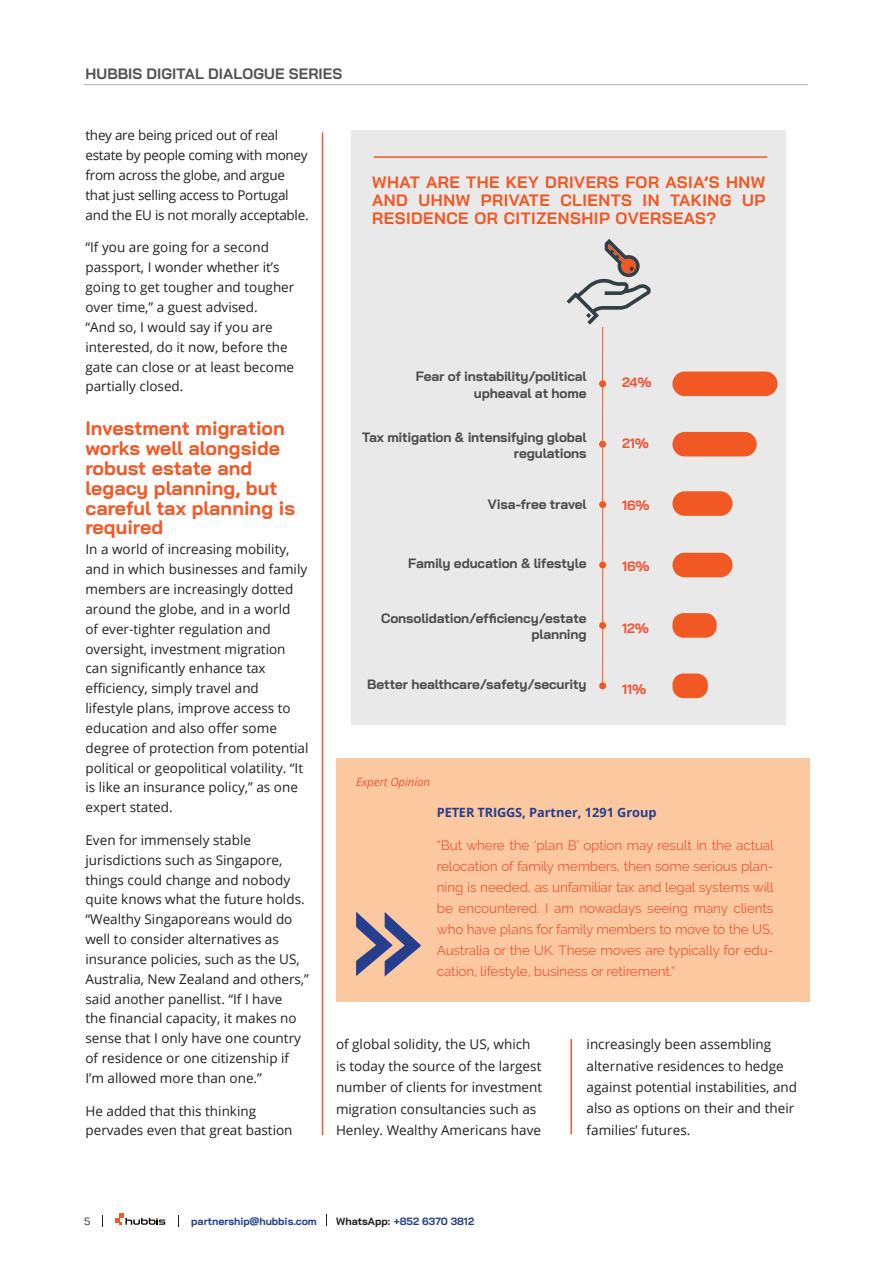
<style>
.page{position:relative;width:893px;height:1263px;background:#fff}
.page>*{position:absolute;margin:0;border:0;box-sizing:border-box;transform-origin:0 0}
.subtitle{font:700 19.5px/19.8px "Bai Jamjuree";color:#f15927}
.Header_style{font:700 16.5px/18px "Bai Jamjuree";letter-spacing:.03em;color:#f15925;text-align:justify}
.t1{font:700 15px "Bai Jamjuree";letter-spacing:.005em;color:#535355}
.content_style_no_hyp{font:13.5px/19.8px "Open Sans";color:#231f20}
.Paragraph_Style_1{font:13.5px/21px "Raleway";letter-spacing:-.01em;color:#f05739;text-align:justify}
.small_infogrpahic{font:700 13.5px/16.5px "Bai Jamjuree";letter-spacing:-.01em;color:#4b4c4c;text-align:right}
.content_style_no_hyp-2{font:13.5px/19.8px "Open Sans";letter-spacing:-.02em;color:#231f20}
.small_infogrpahic-2{font:700 13.5px "Bai Jamjuree";letter-spacing:-.02em;color:#f05739}
.t2{font:700 12.75px "Open Sans";color:#253f8e}
.t3{font:italic 11.55px "Open Sans";letter-spacing:-.01em;color:#f05739}
.t4{font:700 10.5px "Bai Jamjuree";color:#25408f}
.t5{font:10.5px "Bai Jamjuree";color:#231f20}
.s1{color:#231f20}
</style>
<div class="page">
<hr style="left:322px;top:132px;width:1px;height:1003px;background:#f05739">
<div style="left:351px;top:130px;width:435px;height:595px;background:#e9e9e9"></div>
<hr style="left:374px;top:156px;width:393px;height:2px;background:#f15925">
<div style="left:336px;top:758px;width:473px;height:243px;background:#fcc8a0"></div>
<svg style="left:356px;top:912px;width:65px;height:64px"></svg>
<div style="left:599px;top:380px;width:7px;height:7px;background:#f15823;border-radius:50%"></div>
<hr style="left:602px;top:327px;width:1px;height:53px;background:#f15823">
<div style="left:599px;top:441px;width:7px;height:7px;background:#f15823;border-radius:50%"></div>
<hr style="left:602px;top:387px;width:1px;height:54px;background:#f15823">
<div style="left:599px;top:501px;width:7px;height:7px;background:#f15823;border-radius:50%"></div>
<hr style="left:602px;top:448px;width:1px;height:53px;background:#f15823">
<div style="left:599px;top:561px;width:7px;height:7px;background:#f15823;border-radius:50%"></div>
<hr style="left:602px;top:508px;width:1px;height:53px;background:#f15823">
<div style="left:672px;top:491px;width:60px;height:25px;background:#f15823;border-radius:12px"></div>
<div style="left:672px;top:553px;width:60px;height:24px;background:#f15823;border-radius:12px"></div>
<div style="left:599px;top:622px;width:7px;height:7px;background:#f15823;border-radius:50%"></div>
<hr style="left:602px;top:568px;width:1px;height:54px;background:#f15823">
<div style="left:672px;top:432px;width:85px;height:24px;background:#f15823;border-radius:12px"></div>
<div style="left:672px;top:613px;width:45px;height:25px;background:#f15823;border-radius:11px"></div>
<div style="left:672px;top:371px;width:105px;height:25px;background:#f15823;border-radius:12px"></div>
<svg style="left:567px;top:239px;width:84px;height:86px"></svg>
<div style="left:599px;top:682px;width:7px;height:7px;background:#f15823;border-radius:50%"></div>
<hr style="left:602px;top:629px;width:1px;height:53px;background:#f15823">
<div style="left:672px;top:673px;width:36px;height:25px;background:#f15823;border-radius:11px"></div>
<hr style="left:570px;top:1039px;width:2px;height:95px;background:#f05739">
<hr style="left:84px;top:84px;width:724px;height:1px;background:#adadad">
<svg style="left:115px;top:1213px;width:50px;height:12px"></svg>
<p class="t1" style="left:85px;top:65px;width:258px">HUBBIS DIGITAL DIALOGUE SERIES</p>
<p class="content_style_no_hyp-2" style="left:85px;top:125px;width:225px">they are being priced out of real estate by people coming with money from across the globe, and argue that just selling access to Portugal and the EU is not morally acceptable.</p>
<p class="content_style_no_hyp" style="left:85px;top:237px;width:210px">“If you are going for a second passport, I wonder whether it’s going to get tougher and tougher over time,” a guest advised.<br>“And so, I would say if you are interested, do it now, before the gate can close or at least become partially closed.</p>
<p class="subtitle" style="left:85px;top:419px;width:211px">Investment migration works well alongside robust estate and legacy planning, but careful tax planning is required</p>
<p class="content_style_no_hyp" style="left:85px;top:539px;width:224px">In a world of increasing mobility, and in which businesses and family members are increasingly dotted around the globe, and in a world<br>of ever-tighter regulation and oversight, investment migration can significantly enhance tax efficiency, simply travel and lifestyle plans, improve access to education and also offer some degree of protection from potential political or geopolitical volatility. “It is like an insurance policy,” as one expert stated.</p>
<p class="content_style_no_hyp" style="left:85px;top:830px;width:225px">Even for immensely stable jurisdictions such as Singapore, things could change and nobody quite knows what the future holds. “Wealthy Singaporeans would do well to consider alternatives as insurance policies, such as the US,<br>Australia, New Zealand and others,” said another panellist. “If I have<br>the financial capacity, it makes no sense that I only have one country of residence or one citizenship if<br>I’m allowed more than one.”</p>
<p class="content_style_no_hyp" style="left:85px;top:1100px;width:209px">He added that this thinking pervades even that great bastion</p>
<p class="Header_style" style="left:372px;top:173px;width:395px">WHAT ARE THE KEY DRIVERS FOR ASIA’S HNW AND UHNW PRIVATE CLIENTS IN TAKING UP RESIDENCE OR CITIZENSHIP OVERSEAS?</p>
<p class="small_infogrpahic" style="left:416px;top:368px;width:172px">Fear of instability/political upheaval at home</p>
<p class="small_infogrpahic" style="left:362px;top:429px;width:226px">Tax mitigation &amp; intensifying global regulations</p>
<p class="small_infogrpahic" style="left:488px;top:496px;width:100px">Visa-free travel</p>
<p class="small_infogrpahic" style="left:408px;top:555px;width:180px">Family education &amp; lifestyle</p>
<p class="small_infogrpahic" style="left:381px;top:610px;width:207px">Consolidation/efficiency/estate planning</p>
<p class="small_infogrpahic" style="left:367px;top:676px;width:221px">Better healthcare/safety/security</p>
<p class="t3" style="left:356px;top:773px;width:76px">Expert Opinion</p>
<p class="small_infogrpahic-2" style="left:622px;top:374px;width:31px">24%</p>
<p class="small_infogrpahic-2" style="left:622px;top:435px;width:28px">21%</p>
<p class="small_infogrpahic-2" style="left:622px;top:497px;width:29px">16%</p>
<p class="small_infogrpahic-2" style="left:622px;top:558px;width:29px">16%</p>
<p class="small_infogrpahic-2" style="left:622px;top:620px;width:28px">12%</p>
<p class="small_infogrpahic-2" style="left:622px;top:682px;width:26px">11%</p>
<p class="t2" style="left:437px;top:803px;width:221px">PETER TRIGGS, Partner, 1291 Group</p>
<p class="Paragraph_Style_1" style="left:437px;top:835px;width:339px">“But where the ‘plan B’ option may result in the actual relocation of family members, then some serious plan&shy;ning is needed, as unfamiliar tax and legal systems will be encountered. I am nowadays seeing many clients who have plans for family members to move to the US, Australia or the UK. These moves are typically for edu&shy;cation, lifestyle, business or retirement.”</p>
<p class="content_style_no_hyp" style="left:336px;top:1033px;width:208px;line-height:21.6px">of global solidity, the US, which is today the source of the largest number of clients for investment migration consultancies such as<br>Henley. Wealthy Americans have</p>
<p class="content_style_no_hyp" style="left:587px;top:1033px;width:212px;line-height:21.3px">increasingly been assembling alternative residences to hedge against potential instabilities, and also as options on their and their families’ futures.</p>
<p class="t5" style="left:84px;top:1212px;width:8px">5</p>
<p class="t4" style="left:191px;top:1215px;width:127px">partnership@hubbis.com</p>
<p class="t4" style="left:336px;top:1215px;width:139px"><span class="s1">WhatsApp:</span> +852 6370 3812</p>
</div>
